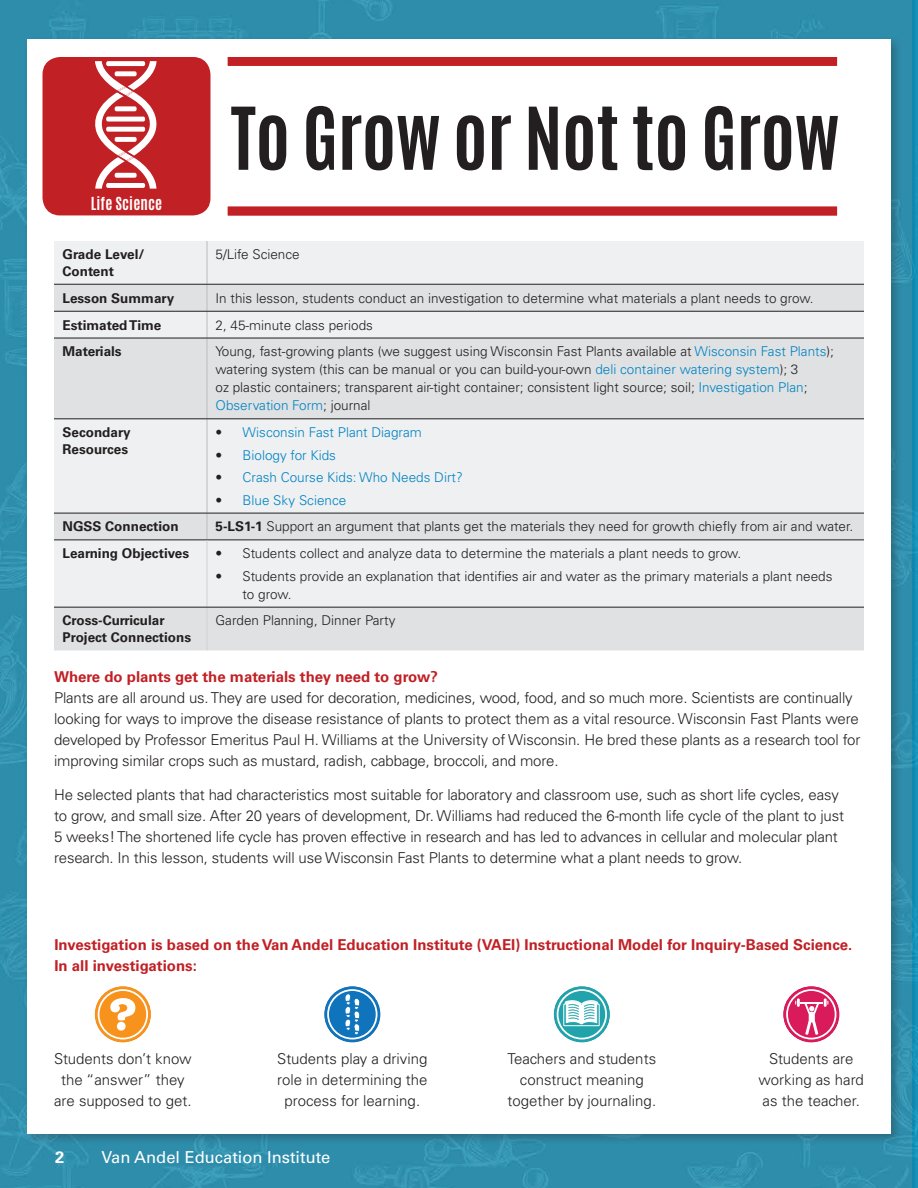
<style>
.page{position:relative;width:918px;height:1188px;background:#fff}
.page>*{position:absolute;margin:0;border:0;box-sizing:border-box;transform-origin:0 0}
.FM_Title{font:700 73.5px "Antonio";letter-spacing:-.005em;color:#231f20}
.t1{font:16.5px "Univers LT Std";color:#fff}
.t2{font:700 16.5px "Univers LT Std";color:#fff}
.Body_text___above{font:300 15px/21px "Univers LT Std";letter-spacing:-.01em;color:#231f20;text-align:center}
.Head_A{font:700 15px/21px "Univers LT Std";color:#c12025}
.t3{font:700 15px "Antonio";letter-spacing:.01em;color:#fff}
.Main_Table_Text{font:300 13.5px/18px "Univers LT Std";color:#231f20}
.Main_Table_Head{font:700 13.5px/16.5px "Univers LT Std";color:#231f20}
.t4{font:300 13.5px "Univers LT Std";color:#0083c3}
.s1{color:#0083c3}
.s2{color:#231f20}
.s3{font-weight:700}
</style>
<div class="page">
<img style="left:0;top:0;width:912px;height:1188px">
<div style="left:23px;top:35px;width:881px;height:1111px;background:#231f20;opacity:.3"></div>
<div style="left:27px;top:39px;width:864px;height:1095px;background:#fff"></div>
<div style="left:912px;top:0;width:6px;height:1188px;background:#1087b1"></div>
<hr style="left:915px;top:0;width:3px;height:1188px;background:#1692b7">
<div style="left:44px;top:58px;width:165px;height:156px;background:#c12025;border-radius:16px"></div>
<div style="left:43px;top:57px;width:167px;height:158px;border:3px solid #c12025;border-radius:16px"></div>
<svg style="left:95px;top:61px;width:62px;height:128px"></svg>
<svg style="left:324px;top:986px;width:56px;height:56px"></svg>
<svg style="left:327px;top:989px;width:51px;height:50px"></svg>
<svg style="left:554px;top:986px;width:56px;height:56px"></svg>
<svg style="left:557px;top:989px;width:50px;height:50px"></svg>
<svg style="left:783px;top:986px;width:56px;height:56px"></svg>
<svg style="left:786px;top:989px;width:50px;height:50px"></svg>
<svg style="left:95px;top:986px;width:56px;height:56px"></svg>
<svg style="left:98px;top:989px;width:50px;height:50px"></svg>
<div style="left:228px;top:57px;width:609px;height:9px;background:#c12025"></div>
<div style="left:228px;top:207px;width:609px;height:8px;background:#c12025"></div>
<div style="left:54px;top:241px;width:810px;height:43px;background:#eef0f1"></div>
<svg style="left:54px;top:285px;width:810px;height:365px;background:#e5e7e8"></svg>
<hr style="left:207px;top:241px;width:1px;height:43px;background:#b8bec2">
<svg style="left:207px;top:285px;width:1px;height:53px"></svg>
<hr style="left:207px;top:338px;width:1px;height:80px;background:#b8bec2">
<hr style="left:207px;top:419px;width:1px;height:94px;background:#b8bec2">
<svg style="left:207px;top:514px;width:1px;height:26px"></svg>
<hr style="left:54px;top:284px;width:153px;height:1px;background:#231f20">
<hr style="left:207px;top:284px;width:657px;height:1px;background:#231f20">
<hr style="left:54px;top:311px;width:153px;height:1px;background:#231f20">
<hr style="left:207px;top:311px;width:657px;height:1px;background:#231f20">
<hr style="left:54px;top:338px;width:153px;height:1px;background:#231f20">
<hr style="left:207px;top:338px;width:657px;height:1px;background:#231f20">
<hr style="left:54px;top:418px;width:153px;height:1px;background:#231f20">
<hr style="left:207px;top:418px;width:657px;height:1px;background:#231f20">
<hr style="left:54px;top:513px;width:153px;height:1px;background:#231f20">
<hr style="left:207px;top:513px;width:657px;height:1px;background:#231f20">
<hr style="left:54px;top:540px;width:153px;height:1px;background:#231f20">
<hr style="left:207px;top:540px;width:657px;height:1px;background:#231f20">
<hr style="left:207px;top:540px;width:1px;height:67px;background:#d1d2d4">
<hr style="left:207px;top:608px;width:1px;height:42px;background:#d1d2d4">
<hr style="left:207px;top:607px;width:657px;height:1px;background:#231f20">
<hr style="left:54px;top:607px;width:153px;height:1px;background:#231f20">
<p class="t3" style="left:91px;top:192px;width:73px">Life Science</p>
<p class="FM_Title" style="left:231px;top:83px;width:610px">To Grow or Not to Grow</p>
<p class="Main_Table_Head" style="left:63px;top:246px;width:83px">Grade Level/<br>Content</p>
<p class="Main_Table_Text" style="left:215px;top:245px;width:86px">5/Life Science</p>
<p class="Main_Table_Head" style="left:63px;top:290px;width:113px">Lesson Summary</p>
<p class="Main_Table_Text" style="left:215px;top:289px;width:600px">In this lesson, students conduct an investigation to determine what materials a plant needs to grow.</p>
<p class="Main_Table_Head" style="left:63px;top:317px;width:100px">Estimated Time</p>
<p class="Main_Table_Text" style="left:216px;top:316px;width:159px">2, 45-minute class periods</p>
<p class="Main_Table_Head" style="left:63px;top:343px;width:61px">Materials</p>
<p class="Main_Table_Text" style="left:215px;top:343px;width:620px">Young, fast-growing plants (we suggest using Wisconsin Fast Plants available at <span class="s1">Wisconsin Fast Plants</span>); watering system (this can be manual or you can build-your-own <span class="s1">deli container watering system</span>); 3<br>oz plastic containers; transparent air-tight container; consistent light source; soil; <span class="s1">Investigation Plan</span>; <span class="s1">Observation Form</span>; journal</p>
<p class="Main_Table_Head" style="left:63px;top:424px;width:70px">Secondary<br>Resources</p>
<p class="t4" style="left:216px;top:424px;width:208px"><span class="s2">•</span> Wisconsin Fast Plant Diagram</p>
<p class="t4" style="left:216px;top:447px;width:122px"><span class="s2">•</span> Biology for Kids</p>
<p class="t4" style="left:216px;top:469px;width:249px"><span class="s2">•</span> Crash Course Kids: Who Needs Dirt?</p>
<p class="t4" style="left:216px;top:492px;width:132px"><span class="s2">•</span> Blue Sky Science</p>
<p class="Main_Table_Head" style="left:63px;top:518px;width:118px">NGSS Connection</p>
<p class="Main_Table_Text" style="left:216px;top:518px;width:639px"><span class="s3">5-LS1-1</span> Support an argument that plants get the materials they need for growth chiefly from air and water.</p>
<p class="Main_Table_Head" style="left:63px;top:545px;width:128px">Learning Objectives</p>
<p class="Main_Table_Text" style="left:216px;top:544px;width:527px">• Students collect and analyze data to determine the materials a plant needs to grow.</p>
<p class="Main_Table_Text" style="left:243px;top:567px;width:591px;text-indent:-27px">• Students provide an explanation that identifies air and water as the primary materials a plant needs to grow.</p>
<p class="Main_Table_Head" style="left:63px;top:613px;width:130px">Cross-Curricular<br>Project Connections</p>
<p class="Main_Table_Text" style="left:216px;top:612px;width:182px">Garden Planning, Dinner Party</p>
<p class="Head_A" style="left:54px;top:667px;width:385px">Where do plants get the materials they need to grow?</p>
<p class="Body_text___above" style="left:54px;top:687px;width:808px;text-align:left">Plants are all around us. They are used for decoration, medicines, wood, food, and so much more. Scientists are continually looking for ways to improve the disease resistance of plants to protect them as a vital resource. Wisconsin Fast Plants were developed by Professor Emeritus Paul H. Williams at the University of Wisconsin. He bred these plants as a research tool for improving similar crops such as mustard, radish, cabbage, broccoli, and more.</p>
<p class="Body_text___above" style="left:54px;top:784px;width:792px;text-align:left">He selected plants that had characteristics most suitable for laboratory and classroom use, such as short life cycles, easy to grow, and small size. After 20 years of development, Dr. Williams had reduced the 6-month life cycle of the plant to just 5 weeks! The shortened life cycle has proven effective in research and has led to advances in cellular and molecular plant research. In this lesson, students will use Wisconsin Fast Plants to determine what a plant needs to grow.</p>
<p class="Head_A" style="left:54px;top:935px;width:800px">Investigation is based on the Van Andel Education Institute (VAEI) Instructional Model for Inquiry-Based Science.<br>In all investigations:</p>
<p class="Body_text___above" style="left:54px;top:1049px;width:139px">Students don’t know the “answer” they are supposed to get.</p>
<p class="Body_text___above" style="left:277px;top:1049px;width:152px">Students play a driving role in determining the process for learning.</p>
<p class="Body_text___above" style="left:508px;top:1049px;width:150px">Teachers and students construct meaning together by journaling.</p>
<p class="Body_text___above" style="left:759px;top:1049px;width:107px">Students are working as hard as the teacher.</p>
<p class="t2" style="left:55px;top:1148px;width:11px">2</p>
<p class="t1" style="left:102px;top:1148px;width:230px">Van Andel Education Institute</p>
</div>
